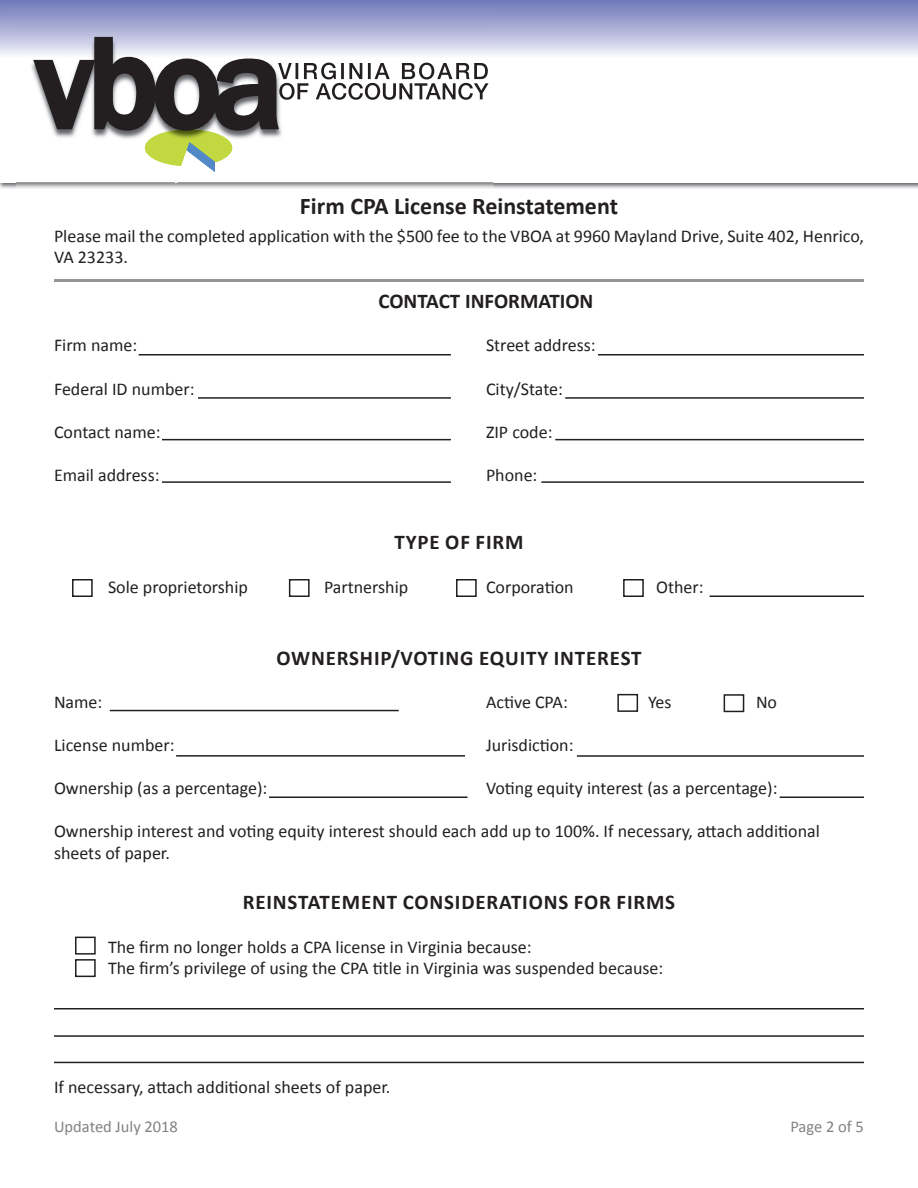
<style>
.page{position:relative;width:918px;height:1188px;background:#fff}
.page>*{position:absolute;margin:0;border:0;box-sizing:border-box;transform-origin:0 0}
.t1{font:500 132.75px "Franklin Gothic";color:#231f20}
.t2{font:700 24px "Calibri";color:#231f20}
.t3{font:700 21px "Calibri";letter-spacing:.04em;color:#231f20}
.t4{font:700 21px "Calibri";color:#231f20}
.t5{font:18px/21.6px "Calibri";color:#231f20}
.t6{font:16.5px "Calibri";color:#808285}
</style>
<div class="page">
<svg style="left:0;top:0;width:918px;height:55px;background:#a3a9d2"></svg>
<img style="left:16px;top:10px;width:477px;height:179px">
<svg style="left:30px;top:35px;width:251px;height:148px"></svg>
<hr style="left:54px;top:279px;width:810px;height:3px;background:#939598">
<hr style="left:139px;top:354px;width:312px;height:2px;background:#231f20">
<hr style="left:598px;top:354px;width:266px;height:2px;background:#231f20">
<hr style="left:565px;top:397px;width:299px;height:2px;background:#231f20">
<hr style="left:555px;top:439px;width:309px;height:1px;background:#231f20">
<hr style="left:541px;top:481px;width:323px;height:2px;background:#231f20">
<hr style="left:198px;top:397px;width:253px;height:2px;background:#231f20">
<hr style="left:162px;top:439px;width:289px;height:1px;background:#231f20">
<hr style="left:162px;top:481px;width:289px;height:2px;background:#231f20">
<div style="left:72px;top:579px;width:21px;height:18px;border:2px solid #231f20"></div>
<div style="left:289px;top:579px;width:21px;height:18px;border:2px solid #231f20"></div>
<div style="left:456px;top:579px;width:21px;height:18px;border:2px solid #231f20"></div>
<div style="left:623px;top:579px;width:21px;height:18px;border:2px solid #231f20"></div>
<hr style="left:710px;top:596px;width:154px;height:1px;background:#231f20">
<div style="left:75px;top:937px;width:21px;height:18px;border:2px solid #231f20"></div>
<div style="left:75px;top:959px;width:21px;height:18px;border:2px solid #231f20"></div>
<hr style="left:54px;top:1008px;width:810px;height:2px;background:#231f20">
<hr style="left:54px;top:1035px;width:810px;height:2px;background:#231f20">
<hr style="left:54px;top:1062px;width:810px;height:1px;background:#231f20">
<div style="left:617px;top:694px;width:21px;height:18px;border:2px solid #231f20"></div>
<div style="left:724px;top:694px;width:20px;height:18px;border:2px solid #231f20"></div>
<hr style="left:110px;top:710px;width:289px;height:1px;background:#231f20">
<hr style="left:176px;top:755px;width:289px;height:2px;background:#231f20">
<hr style="left:577px;top:755px;width:287px;height:2px;background:#231f20">
<hr style="left:269px;top:796px;width:199px;height:2px;background:#231f20">
<hr style="left:780px;top:796px;width:84px;height:2px;background:#231f20">
<p class="t1" style="left:35px;top:1px;width:250px">vboa</p>
<h2 class="t2" style="left:300px;top:191px;width:320px">Firm CPA License Reinstatement</h2>
<p class="t5" style="left:54px;top:225px;width:812px">Please mail the completed application with the $500 fee to the VBOA at 9960 Mayland Drive, Suite 402, Henrico,<br>VA 23233.</p>
<p class="t4" style="left:379px;top:288px;width:217px">CONTACT INFORMATION</p>
<p class="t5" style="left:54px;top:335px;width:85px">Firm name:</p>
<p class="t5" style="left:486px;top:335px;width:111px">Street address:</p>
<p class="t5" style="left:54px;top:378px;width:142px">Federal ID number:</p>
<p class="t5" style="left:486px;top:378px;width:79px">City/State:</p>
<p class="t5" style="left:54px;top:421px;width:108px">Contact name:</p>
<p class="t5" style="left:486px;top:421px;width:68px">ZIP code:</p>
<p class="t5" style="left:54px;top:464px;width:107px">Email address:</p>
<p class="t5" style="left:486px;top:464px;width:53px">Phone:</p>
<p class="t3" style="left:395px;top:529px;width:130px">TYPE OF FIRM</p>
<p class="t5" style="left:108px;top:576px;width:141px">Sole proprietorship</p>
<p class="t5" style="left:324px;top:576px;width:86px">Partnership</p>
<p class="t5" style="left:486px;top:576px;width:89px">Corporation</p>
<p class="t5" style="left:656px;top:576px;width:49px">Other:</p>
<p class="t3" style="left:276px;top:644px;width:367px">OWNERSHIP/VOTING EQUITY INTEREST</p>
<p class="t5" style="left:54px;top:691px;width:50px">Name:</p>
<p class="t5" style="left:486px;top:691px;width:83px">Active CPA:</p>
<p class="t5" style="left:648px;top:691px;width:25px">Yes</p>
<p class="t5" style="left:756px;top:691px;width:23px">No</p>
<p class="t5" style="left:54px;top:734px;width:122px">License number:</p>
<p class="t5" style="left:486px;top:734px;width:89px">Jurisdiction:</p>
<p class="t5" style="left:54px;top:778px;width:215px">Ownership (as a percentage):</p>
<p class="t5" style="left:486px;top:778px;width:293px">Voting equity interest (as a percentage):</p>
<p class="t5" style="left:54px;top:821px;width:767px">Ownership interest and voting equity interest should each add up to 100%. If necessary, attach additional sheets of paper.</p>
<p class="t3" style="left:243px;top:889px;width:434px">REINSTATEMENT CONSIDERATIONS FOR FIRMS</p>
<p class="t5" style="left:108px;top:936px;width:425px">The firm no longer holds a CPA license in Virginia because:</p>
<p class="t5" style="left:108px;top:958px;width:557px">The firm’s privilege of using the CPA title in Virginia was suspended because:</p>
<p class="t5" style="left:54px;top:1077px;width:338px">If necessary, attach additional sheets of paper.</p>
<p class="t6" style="left:54px;top:1116px;width:126px">Updated July 2018</p>
<p class="t6" style="left:790px;top:1116px;width:75px">Page 2 of 5</p>
</div>
